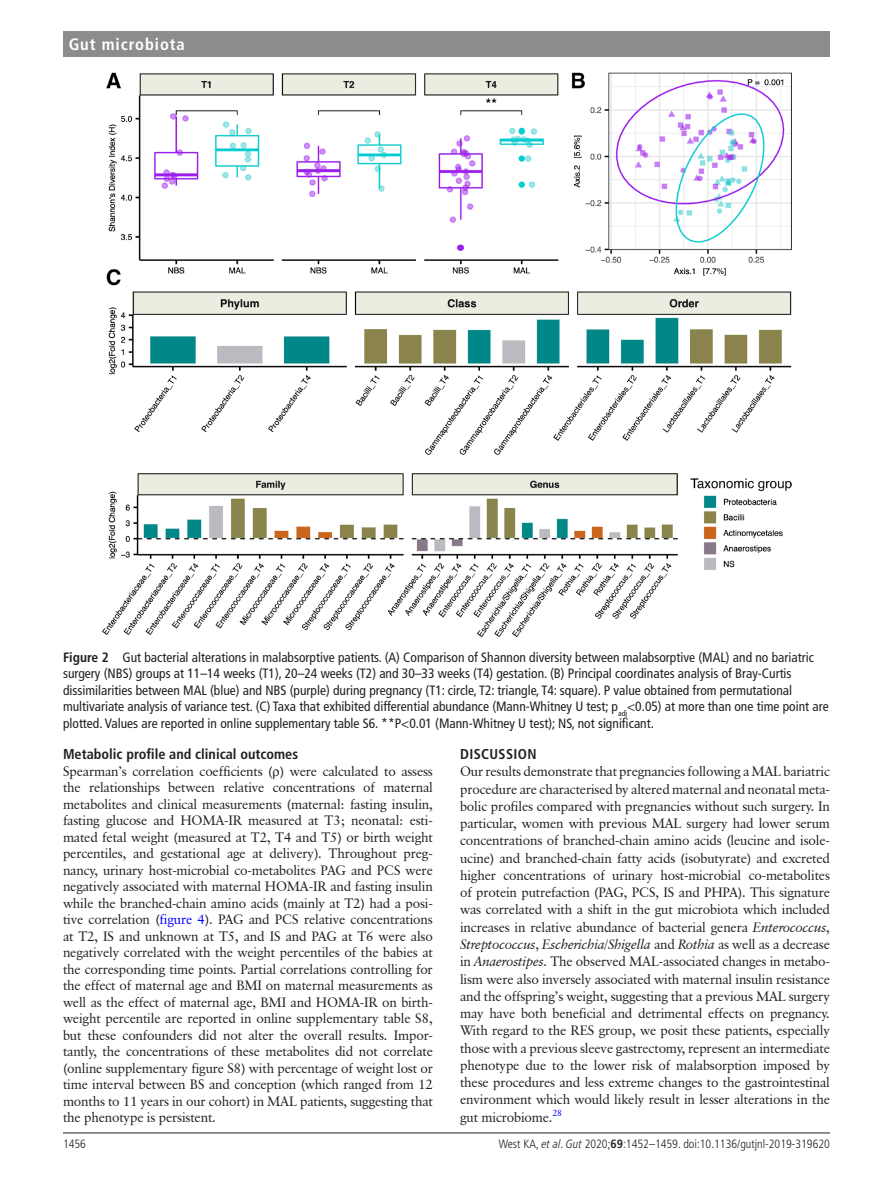
<style>
.page{position:relative;width:893px;height:1191px;background:#fff}
.page>*{position:absolute;margin:0;border:0;box-sizing:border-box;transform-origin:0 0}
.t1{font:700 condensed 16.5px "Frutiger LT Pro";letter-spacing:.055em;color:#fff}
.t2{font:700 condensed 14.25px "Frutiger LT Pro";color:#231f20}
.t3{font:13.5px/16.5px "Classical Garamond BT";letter-spacing:-.015em;color:#231f20;text-align:justify}
.t4{font:condensed 13.5px/16.5px "Frutiger LT Pro";color:#231f20}
.t5{font:300 condensed 12px "Frutiger LT Pro";color:#231f20}
.t6{font:9px "Classical Garamond BT";color:#00f}
.s1{font-weight:700}
.s2{color:#00f}
.s3{font-style:italic}
</style>
<div class="page">
<hr style="left:63px;top:1132px;width:767px;height:1px;background:#231f20">
<div style="left:63px;top:31px;width:767px;height:25px;background:#8a8c8e"></div>
<img style="left:102px;top:72px;width:690px;height:566px">
<p class="t1" style="left:69px;top:34px;width:118px">Gut microbiota</p>
<p class="t4" style="left:63px;top:649px;width:767px"><span class="s1">Figure 2</span> Gut bacterial alterations in malabsorptive patients. (A) Comparison of Shannon diversity between malabsorptive (MAL) and no bariatric surgery (NBS) groups at 11–14 weeks (T1), 20–24 weeks (T2) and 30–33 weeks (T4) gestation. (B) Principal coordinates analysis of Bray-Curtis dissimilarities between MAL (blue) and NBS (purple) during pregnancy (T1: circle, T2: triangle, T4: square). P value obtained from permutational multivariate analysis of variance test. (C) Taxa that exhibited differential abundance (Mann-Whitney U test; p<sub>adj</sub>&lt;0.05) at more than one time point are plotted. Values are reported in online supplementary table S6. **P&lt;0.01 (Mann-Whitney U test); NS, not significant.</p>
<p class="t2" style="left:63px;top:745px;width:237px">Metabolic profile and clinical outcomes</p>
<p class="t3" style="left:63px;top:762px;width:371px">Spearman’s correlation coefficients ( ) were calculated to assess the relationships between relative concentrations of maternal metabolites and clinical measurements (maternal: fasting insulin, fasting glucose and HOMA-IR measured at T3; neonatal: esti&shy;mated fetal weight (measured at T2, T4 and T5) or birth weight percentiles, and gestational age at delivery). Throughout preg&shy;nancy, urinary host-microbial co-metabolites PAG and PCS were negatively associated with maternal HOMA-IR and fasting insulin while the branched-chain amino acids (mainly at T2) had a posi&shy;tive correlation (<span class="s2">figure 4</span>). PAG and PCS relative concentrations at T2, IS and unknown at T5, and IS and PAG at T6 were also negatively correlated with the weight percentiles of the babies at the corresponding time points. Partial correlations controlling for the effect of maternal age and BMI on maternal measurements as well as the effect of maternal age, BMI and HOMA-IR on birth&shy;weight percentile are reported in online supplementary table S8, but these confounders did not alter the overall results. Impor&shy;tantly, the concentrations of these metabolites did not correlate (online supplementary figure S8) with percentage of weight lost or time interval between BS and conception (which ranged from 12 months to 11 years in our cohort) in MAL patients, suggesting that the phenotype is persistent.</p>
<p class="t2" style="left:460px;top:745px;width:47px">Discussio</p>
<p class="t2" style="left:527px;top:745px;width:11px">n</p>
<p class="t3" style="left:460px;top:762px;width:371px;line-height:17.2px">Our results demonstrate that pregnancies following a MAL bariatric procedure are characterised by altered maternal and neonatal meta&shy;bolic profiles compared with pregnancies without such surgery. In particular, women with previous MAL surgery had lower serum concentrations of branched-chain amino acids (leucine and isole&shy;ucine) and branched-chain fatty acids (isobutyrate) and excreted higher concentrations of urinary host-microbial co-metabolites of protein putrefaction (PAG, PCS, IS and PHPA). This signature was correlated with a shift in the gut microbiota which included increases in relative abundance of bacterial genera <span class="s3">Enterococcus</span>, <span class="s3">Streptococcus</span>, <span class="s3">Escherichia</span>/<span class="s3">Shigella</span> and <span class="s3">Rothia</span> as well as a decrease in <span class="s3">Anaerostipes</span>. The observed MAL-associated changes in metabo&shy;lism were also inversely associated with maternal insulin resistance and the offspring’s weight, suggesting that a previous MAL surgery may have both beneficial and detrimental effects on pregnancy.<br>With regard to the RES group, we posit these patients, especially those with a previous sleeve gastrectomy, represent an intermediate phenotype due to the lower risk of malabsorption imposed by these procedures and less extreme changes to the gastrointestinal environment which would likely result in lesser alterations in the gut microbiome.</p>
<p class="t6" style="left:552px;top:1107px;width:11px">28</p>
<p class="t5" style="left:63px;top:1136px;width:25px">1456</p>
<p class="t5" style="left:499px;top:1136px;width:333px">West KA, <span class="s3">et al</span>. <span class="s3">Gut</span> 2020;<span class="s1">69</span>:1452–1459. doi:10.1136/gutjnl-2019-319620</p>
</div>
